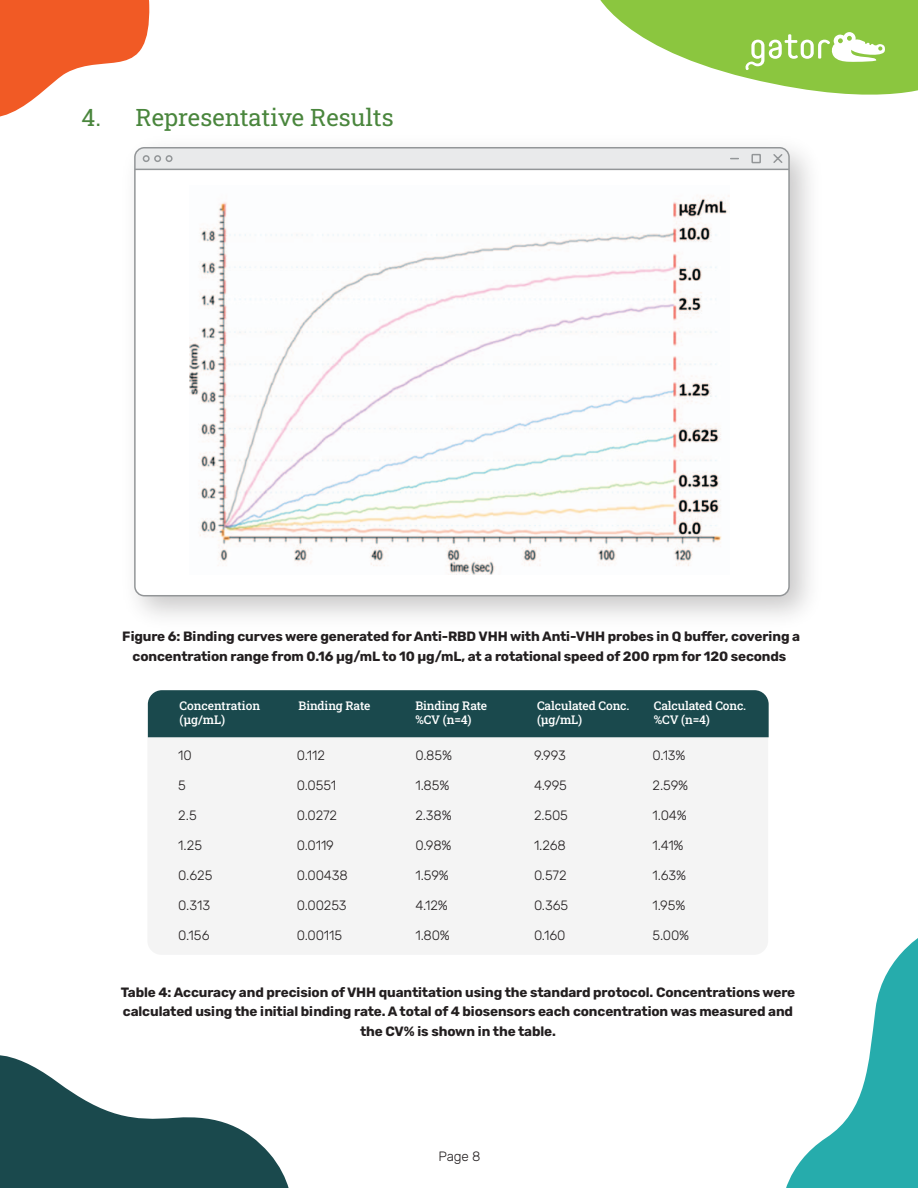
<style>
.page{position:relative;width:918px;height:1188px;background:#fff}
.page>*{position:absolute;margin:0;border:0;box-sizing:border-box;transform-origin:0 0}
.t1{font:24px "Roboto Slab";color:#4a863d}
.t2{font:700 13.5px/19.5px "Rubik";letter-spacing:-.01em;color:#231f20;text-align:center}
.t3{font:300 13.5px "Rubik";letter-spacing:-.01em;color:#231f20}
.t4{font:500 12px/14.4px "Roboto Slab";letter-spacing:-.01em;color:#fff}
</style>
<div class="page">
<svg style="left:0;top:1055px;width:289px;height:133px"></svg>
<svg style="left:786px;top:938px;width:132px;height:250px"></svg>
<hr style="left:135px;top:169px;width:654px;height:1px;background:#939698">
<svg style="left:0;top:0;width:918px;height:169px"></svg>
<img style="left:190px;top:194px;width:539px;height:380px">
<div style="left:147px;top:737px;width:621px;height:217px;background:#f4f4f4"></div>
<div style="left:148px;top:690px;width:621px;height:47px;background:#1a494d"></div>
<h1 class="t1" style="left:82px;top:101px;width:314px">4. Representative Results</h1>
<p class="t2" style="left:122px;top:627px;width:679px">Figure 6: Binding curves were generated for Anti-RBD VHH with Anti-VHH probes in Q buffer, covering a concentration range from 0.16 µg/mL to 10 µg/mL, at a rotational speed of 200 rpm for 120 seconds</p>
<p class="t4" style="left:179px;top:698px;width:82px">Concentration (µg/mL)</p>
<p class="t3" style="left:178px;top:748px;width:15px">10</p>
<p class="t3" style="left:178px;top:778px;width:9px">5</p>
<p class="t3" style="left:178px;top:808px;width:20px">2.5</p>
<p class="t3" style="left:178px;top:838px;width:25px">1.25</p>
<p class="t3" style="left:178px;top:868px;width:36px">0.625</p>
<p class="t3" style="left:178px;top:898px;width:33px">0.313</p>
<p class="t3" style="left:178px;top:928px;width:33px">0.156</p>
<p class="t4" style="left:299px;top:698px;width:73px">Binding Rate</p>
<p class="t3" style="left:297px;top:748px;width:30px">0.112</p>
<p class="t3" style="left:297px;top:778px;width:41px">0.0551</p>
<p class="t3" style="left:297px;top:808px;width:42px">0.0272</p>
<p class="t3" style="left:297px;top:838px;width:39px">0.0119</p>
<p class="t3" style="left:297px;top:868px;width:52px">0.00438</p>
<p class="t3" style="left:297px;top:898px;width:51px">0.00253</p>
<p class="t3" style="left:297px;top:928px;width:47px">0.00115</p>
<p class="t4" style="left:415px;top:698px;width:73px">Binding Rate %CV (n=4)</p>
<p class="t3" style="left:415px;top:748px;width:38px">0.85%</p>
<p class="t3" style="left:415px;top:778px;width:35px">1.85%</p>
<p class="t3" style="left:415px;top:808px;width:38px">2.38%</p>
<p class="t3" style="left:415px;top:838px;width:38px">0.98%</p>
<p class="t3" style="left:415px;top:868px;width:35px">1.59%</p>
<p class="t3" style="left:415px;top:898px;width:34px">4.12%</p>
<p class="t3" style="left:415px;top:928px;width:36px">1.80%</p>
<p class="t4" style="left:537px;top:698px;width:94px">Calculated Conc. (µg/mL)</p>
<p class="t3" style="left:534px;top:748px;width:33px">9.993</p>
<p class="t3" style="left:534px;top:778px;width:34px">4.995</p>
<p class="t3" style="left:534px;top:808px;width:35px">2.505</p>
<p class="t3" style="left:534px;top:838px;width:33px">1.268</p>
<p class="t3" style="left:534px;top:868px;width:34px">0.572</p>
<p class="t3" style="left:534px;top:898px;width:36px">0.365</p>
<p class="t3" style="left:534px;top:928px;width:33px">0.160</p>
<p class="t4" style="left:654px;top:698px;width:94px">Calculated Conc. %CV (n=4)</p>
<p class="t3" style="left:653px;top:748px;width:34px">0.13%</p>
<p class="t3" style="left:653px;top:778px;width:37px">2.59%</p>
<p class="t3" style="left:653px;top:808px;width:36px">1.04%</p>
<p class="t3" style="left:653px;top:838px;width:32px">1.41%</p>
<p class="t3" style="left:653px;top:868px;width:35px">1.63%</p>
<p class="t3" style="left:653px;top:898px;width:34px">1.95%</p>
<p class="t3" style="left:653px;top:928px;width:38px">5.00%</p>
<p class="t2" style="left:121px;top:983px;width:676px">Table 4: Accuracy and precision of VHH quantitation using the standard protocol. Concentrations were calculated using the initial binding rate. A total of 4 biosensors each concentration was measured and the CV% is shown in the table.</p>
<p class="t3" style="left:439px;top:1149px;width:43px">Page 8</p>
</div>
